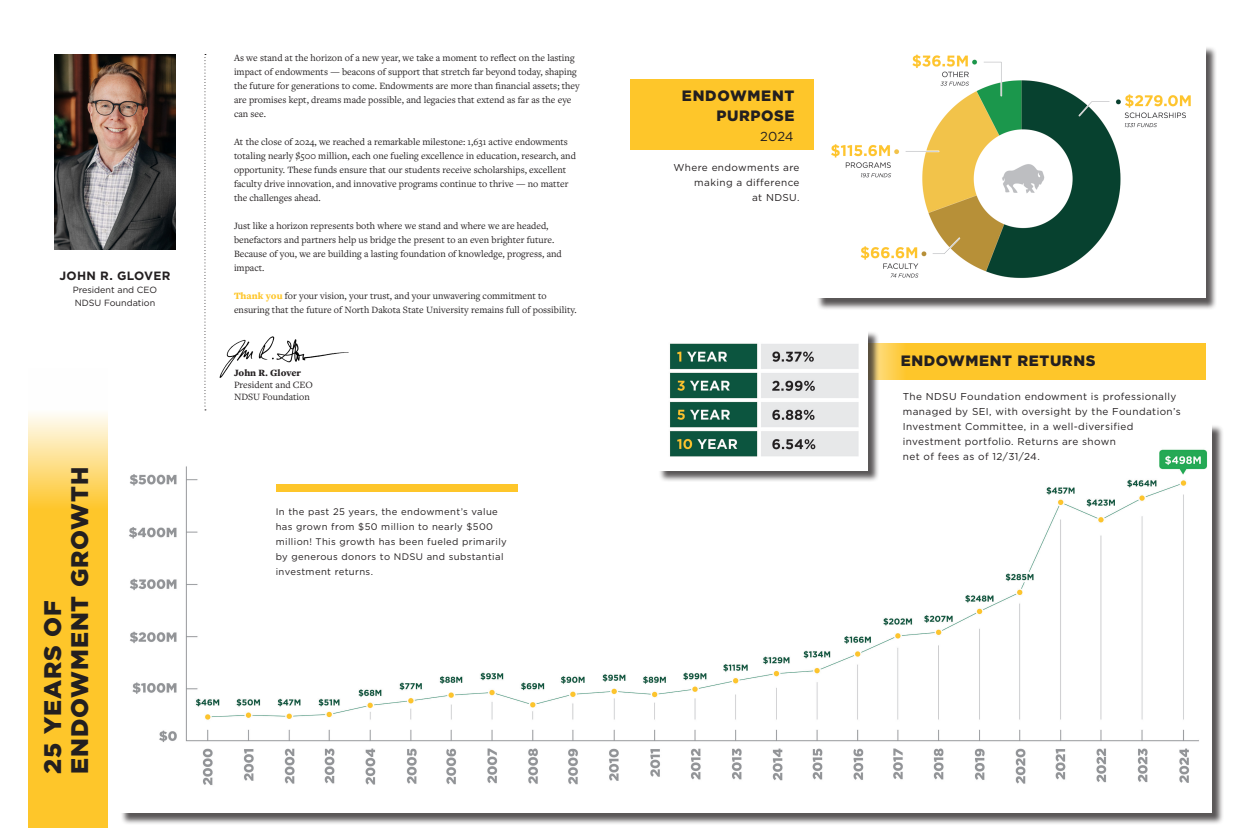
<style>
.page{position:relative;width:1260px;height:828px;background:#fff}
.page>*{position:absolute;margin:0;border:0;box-sizing:border-box;transform-origin:0 0}
.t1{font:900 24px "Gotham";letter-spacing:.04em;color:#231f20}
.t2{font:900 15px "Gotham";letter-spacing:.04em;color:#231f20}
.t3{font:13px "Gotham";color:#231f20}
.t4{font:700 12px "Gotham";letter-spacing:.03em;color:#231f20}
.t5{font:10px/14px "Freight Text Pro";color:#231f20}
.t6{font:10px/15px "Gotham";letter-spacing:.04em;color:#231f20;text-align:right}
.t7{font:900 10px "Freight Text Pro";color:#231f20}
.t8{font:9.5px/15px "Gotham";letter-spacing:.04em;color:#231f20}
.t9{font:9px "Gotham";color:#231f20}
.s1{font-weight:900;color:#fec62a}
</style>
<div class="page">
<div style="left:121px;top:424px;width:1103px;height:401px;background:#231f20;opacity:.75"></div>
<img style="left:121px;top:424px;width:1090px;height:388px">
<div style="left:630px;top:79px;width:189px;height:70px;background:#fec62a"></div>
<img style="left:54px;top:54px;width:121px;height:196px">
<svg style="left:204px;top:54px;width:2px;height:356px"></svg>
<img style="left:219px;top:336px;width:130px;height:42px">
<div style="left:816px;top:46px;width:402px;height:265px;background:#231f20;opacity:.75"></div>
<img style="left:815px;top:46px;width:390px;height:252px">
<div style="left:670px;top:343px;width:536px;height:37px;background:#fec62a"></div>
<svg style="left:28px;top:414px;width:80px;height:414px;background:#fecc41"></svg>
<div style="left:659px;top:331px;width:221px;height:152px;background:#231f20;opacity:.75"></div>
<img style="left:657px;top:331px;width:211px;height:139px">
<div style="left:276px;top:484px;width:242px;height:8px;background:#fec62a"></div>
<p class="t4" style="left:59px;top:267px;width:113px">JOHN R. GLOVER</p>
<p class="t9" style="left:73px;top:284px;width:86px">President and CEO</p>
<p class="t9" style="left:75px;top:297px;width:82px">NDSU Foundation</p>
<p class="t1" style="left:36px;top:774px;width:175px;rotate:-90deg">25 YEARS OF</p>
<p class="t1" style="left:63px;top:774px;width:309px;rotate:-90deg">ENDOWMENT GROWTH</p>
<p class="t5" style="left:234px;top:50px;width:347px">As we stand at the horizon of a new year, we take a moment to reflect on the lasting impact of endowments — beacons of support that stretch far beyond today, shaping the future for generations to come. Endowments are more than financial assets; they are promises kept, dreams made possible, and legacies that extend as far as the eye can see.</p>
<p class="t5" style="left:234px;top:134px;width:343px">At the close of 2024, we reached a remarkable milestone: 1,631 active endowments totaling nearly $500 million, each one fueling excellence in education, research, and opportunity. These funds ensure that our students receive scholarships, excellent faculty drive innovation, and innovative programs continue to thrive — no matter the challenges ahead.</p>
<p class="t5" style="left:234px;top:218px;width:329px">Just like a horizon represents both where we stand and where we are headed, benefactors and partners help us bridge the present to an even brighter future.<br>Because of you, we are building a lasting foundation of knowledge, progress, and impact.</p>
<p class="t5" style="left:234px;top:288px;width:344px"><span class="s1">Thank you</span> for your vision, your trust, and your unwavering commitment to ensuring that the future of North Dakota State University remains full of possibility.</p>
<p class="t7" style="left:234px;top:366px;width:69px">John R. Glover</p>
<p class="t5" style="left:234px;top:378px;width:80px">President and CEO</p>
<p class="t5" style="left:234px;top:390px;width:77px">NDSU Foundation</p>
<p class="t8" style="left:276px;top:504px;width:233px">In the past 25 years, the endowment’s value has grown from $50 million to nearly $500 million! This growth has been fueled primarily by generous donors to NDSU and substantial investment returns.</p>
<p class="t2" style="left:682px;top:86px;width:114px">ENDOWMENT</p>
<p class="t2" style="left:716px;top:106px;width:80px">PURPOSE</p>
<p class="t3" style="left:760px;top:128px;width:35px">2024</p>
<p class="t6" style="left:673px;top:160px;width:128px">Where endowments are making a difference</p>
<p class="t6" style="left:752px;top:190px;width:49px">at NDSU.</p>
<p class="t2" style="left:901px;top:350px;width:196px">ENDOWMENT RETURNS</p>
<p class="t6" style="left:903px;top:388px;width:279px;text-align:left">The NDSU Foundation endowment is professionally managed by SEI, with oversight by the Foundation’s Investment Committee, in a well-diversified investment portfolio. Returns are shown</p>
<p class="t6" style="left:903px;top:448px;width:138px">net of fees as of 12/31/24.</p>
</div>
